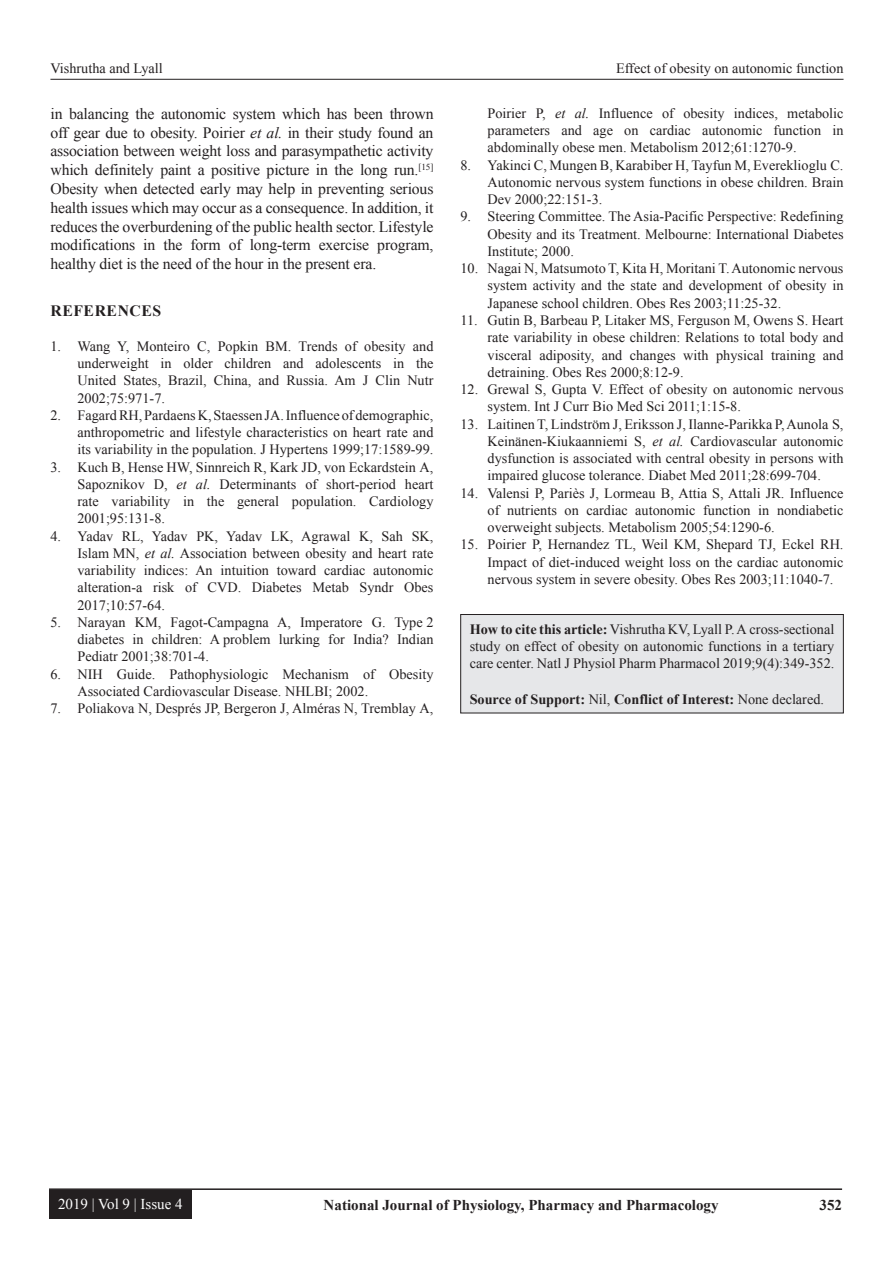
<style>
.page{position:relative;width:894px;height:1263px;background:#fff}
.page>*{position:absolute;margin:0;border:0;box-sizing:border-box;transform-origin:0 0}
.TX{font:15.75px/18.8px "Times New Roman";letter-spacing:-.01em;color:#231f20;text-align:justify}
.t1{font:700 15.75px "Times New Roman";letter-spacing:.035em;color:#231f20}
.t2{font:700 15px "Times New Roman";color:#231f20}
.t3{font:15px "Times New Roman";color:#fff}
.REF{font:14.25px/17.2px "Times New Roman";color:#231f20;text-align:justify}
.HTC{font:14.25px/17.2px "Times New Roman";color:#231f20;text-align:justify}
.HTC-2{font:700 14.25px "Times New Roman";color:#231f20}
.s1{font-style:italic}
.s2{font-weight:700}
.s3{font-weight:400}
</style>
<div class="page">
<hr style="left:50px;top:79px;width:793px;height:1px;background:#231f20">
<hr style="left:49px;top:1188px;width:792px;height:1px;background:#231f20">
<div style="left:49px;top:1189px;width:143px;height:29px;background:#231f20"></div>
<div style="left:460px;top:614px;width:383px;height:99px;background:#e6e7e9"></div>
<div style="left:460px;top:614px;width:383px;height:99px;border:1px solid #231f20"></div>
<p class="REF" style="left:50px;top:59px;width:114px">Vishrutha and Lyall</p>
<p class="REF" style="left:615px;top:59px;width:229px">Effect of obesity on autonomic function</p>
<p class="TX" style="left:50px;top:104px;width:384px">in balancing the autonomic system which has been thrown off gear due to obesity. Poirier <span class="s1">et al.</span> in their study found an association between weight loss and parasympathetic activity which definitely paint a positive picture in the long run.<sup>[15] </sup>Obesity when detected early may help in preventing serious health issues which may occur as a consequence. In addition, it reduces the overburdening of the public health sector. Lifestyle modifications in the form of long-term exercise program, healthy diet is the need of the hour in the present era.</p>
<h1 class="t1" style="left:50px;top:299px;width:112px">REFERENCES</h1>
<p class="REF" style="left:77px;top:337px;width:357px;text-indent:-27px">1. Wang Y, Monteiro C, Popkin BM. Trends of obesity and underweight in older children and adolescents in the United States, Brazil, China, and Russia. Am J Clin Nutr 2002;75:971-7.</p>
<p class="REF" style="left:77px;top:406px;width:357px;text-indent:-27px">2. Fagard RH, Pardaens K, Staessen JA. Influence of demographic, anthropometric and lifestyle characteristics on heart rate and its variability in the population. J Hypertens 1999;17:1589-99.</p>
<p class="REF" style="left:77px;top:458px;width:357px;text-indent:-27px">3. Kuch B, Hense HW, Sinnreich R, Kark JD, von Eckardstein A, Sapoznikov D, <span class="s1">et al.</span> Determinants of short-period heart rate variability in the general population. Cardiology 2001;95:131-8.</p>
<p class="REF" style="left:77px;top:527px;width:357px;text-indent:-27px">4. Yadav RL, Yadav PK, Yadav LK, Agrawal K, Sah SK, Islam MN, <span class="s1">et al.</span> Association between obesity and heart rate variability indices: An intuition toward cardiac autonomic alteration-a risk of CVD. Diabetes Metab Syndr Obes 2017;10:57-64.</p>
<p class="REF" style="left:77px;top:613px;width:357px;text-indent:-27px">5. Narayan KM, Fagot-Campagna A, Imperatore G. Type 2 diabetes in children: A problem lurking for India? Indian Pediatr 2001;38:701-4.</p>
<p class="REF" style="left:77px;top:665px;width:357px;text-indent:-27px">6. NIH Guide. Pathophysiologic Mechanism of Obesity<br>Associated Cardiovascular Disease. NHLBI; 2002.</p>
<p class="REF" style="left:50px;top:699px;width:384px">7. Poliakova N, Després JP, Bergeron J, Alméras N, Tremblay A,</p>
<p class="REF" style="left:487px;top:104px;width:357px">Poirier P, <span class="s1">et al.</span> Influence of obesity indices, metabolic parameters and age on cardiac autonomic function in abdominally obese men. Metabolism 2012;61:1270-9.</p>
<p class="REF" style="left:487px;top:156px;width:357px;text-indent:-27px">8. Yakinci C, Mungen B, Karabiber H, Tayfun M, Evereklioglu C.<br>Autonomic nervous system functions in obese children. Brain Dev 2000;22:151-3.</p>
<p class="REF" style="left:487px;top:208px;width:357px;text-indent:-27px">9. Steering Committee. The Asia-Pacific Perspective: Redefining Obesity and its Treatment. Melbourne: International Diabetes Institute; 2000.</p>
<p class="REF" style="left:487px;top:259px;width:357px;text-indent:-27px">10. Nagai N, Matsumoto T, Kita H, Moritani T. Autonomic nervous system activity and the state and development of obesity in Japanese school children. Obes Res 2003;11:25-32.</p>
<p class="REF" style="left:487px;top:311px;width:357px;text-indent:-27px">11. Gutin B, Barbeau P, Litaker MS, Ferguson M, Owens S. Heart rate variability in obese children: Relations to total body and visceral adiposity, and changes with physical training and detraining. Obes Res 2000;8:12-9.</p>
<p class="REF" style="left:487px;top:380px;width:357px;text-indent:-27px">12. Grewal S, Gupta V. Effect of obesity on autonomic nervous system. Int J Curr Bio Med Sci 2011;1:15-8.</p>
<p class="REF" style="left:487px;top:415px;width:357px;text-indent:-27px">13. Laitinen T, Lindström J, Eriksson J, Ilanne-Parikka P, Aunola S, Keinänen-Kiukaanniemi S, <span class="s1">et al.</span> Cardiovascular autonomic dysfunction is associated with central obesity in persons with impaired glucose tolerance. Diabet Med 2011;28:699-704.</p>
<p class="REF" style="left:487px;top:484px;width:357px;text-indent:-27px">14. Valensi P, Pariès J, Lormeau B, Attia S, Attali JR. Influence of nutrients on cardiac autonomic function in nondiabetic overweight subjects. Metabolism 2005;54:1290-6.</p>
<p class="REF" style="left:487px;top:535px;width:357px;text-indent:-27px">15. Poirier P, Hernandez TL, Weil KM, Shepard TJ, Eckel RH.<br>Impact of diet-induced weight loss on the cardiac autonomic nervous system in severe obesity. Obes Res 2003;11:1040-7.</p>
<p class="HTC" style="left:469px;top:620px;width:366px"><span class="s2">How to cite this article:</span> Vishrutha KV, Lyall P. A cross-sectional study on effect of obesity on autonomic functions in a tertiary care center. Natl J Physiol Pharm Pharmacol 2019;9(4):349-352.</p>
<p class="HTC-2" style="left:469px;top:688px;width:356px">Source of Support: <span class="s3">Nil,</span> Conflict of Interest: <span class="s3">None declared.</span></p>
<p class="t3" style="left:58px;top:1193px;width:126px">2019 | Vol 9 | Issue 4</p>
<p class="t2" style="left:323px;top:1194px;width:396px">National Journal of Physiology, Pharmacy and Pharmacology</p>
<p class="t2" style="left:819px;top:1194px;width:24px">352</p>
</div>
